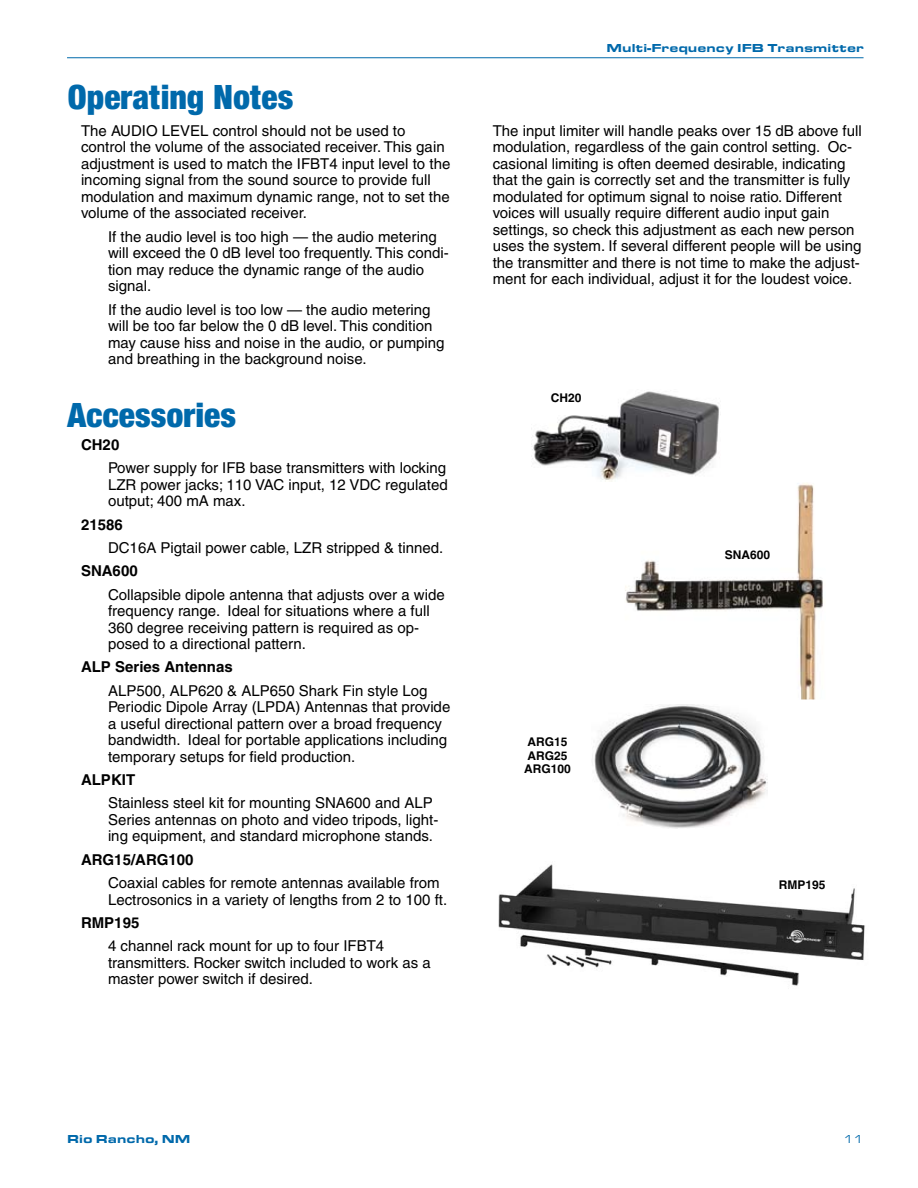
<style>
.page{position:relative;width:918px;height:1188px;background:#fff}
.page>*{position:absolute;margin:0;border:0;box-sizing:border-box;transform-origin:0 0}
.t1{font:900 condensed 36px "Sans";color:#0069ab}
.t2{font:15px/16.5px "Helvetica";color:#000}
.t3{font:700 15px "Helvetica";color:#000}
.t4{font:900 12px "Eurostile Extended";color:#0069ab}
.t5{font:700 12px/13.5px "Helvetica";color:#000}
.t6{font:12px "Eurostile Extended";color:#0069ab}
</style>
<div class="page">
<hr style="left:67px;top:57px;width:797px;height:1px;background:#0069ab">
<img style="left:532px;top:391px;width:187px;height:90px">
<img style="left:625px;top:483px;width:198px;height:216px">
<img style="left:592px;top:704px;width:175px;height:125px">
<img style="left:498px;top:864px;width:367px;height:122px">
<h1 class="t1" style="left:68px;top:75px;width:227px">Operating Notes</h1>
<p class="t2" style="left:81px;top:122px;width:371px">The AUDIO LEVEL control should not be used to control the volume of the associated receiver. This gain adjustment is used to match the IFBT4 input level to the incoming signal from the sound source to provide full modulation and maximum dynamic range, not to set the volume of the associated receiver.</p>
<p class="t2" style="left:108px;top:228px;width:342px">If the audio level is too high — the audio metering will exceed the 0 dB level too frequently. This condi&shy;tion may reduce the dynamic range of the audio signal.</p>
<p class="t2" style="left:108px;top:301px;width:338px">If the audio level is too low — the audio metering will be too far below the 0 dB level. This condition may cause hiss and noise in the audio, or pumping and breathing in the background noise.</p>
<h1 class="t1" style="left:68px;top:393px;width:170px">Accessories</h1>
<p class="t3" style="left:81px;top:436px;width:40px">CH20</p>
<p class="t2" style="left:108px;top:460px;width:341px;text-align:justify">Power supply for IFB base transmitters with locking LZR power jacks; 110 VAC input, 12 VDC regulated output; 400 mA max.</p>
<p class="t3" style="left:81px;top:515px;width:43px">21586</p>
<p class="t2" style="left:108px;top:539px;width:337px">DC16A Pigtail power cable, LZR stripped &amp; tinned.</p>
<p class="t3" style="left:81px;top:562px;width:58px">SNA600</p>
<p class="t2" style="left:108px;top:586px;width:338px">Collapsible dipole antenna that adjusts over a wide frequency range. Ideal for situations where a full 360 degree receiving pattern is required as op&shy;posed to a directional pattern.</p>
<p class="t3" style="left:81px;top:658px;width:153px">ALP Series Antennas</p>
<p class="t2" style="left:108px;top:682px;width:344px">ALP500, ALP620 &amp; ALP650 Shark Fin style Log Periodic Dipole Array (LPDA) Antennas that provide a useful directional pattern over a broad frequency bandwidth. Ideal for portable applications including temporary setups for field production.</p>
<p class="t3" style="left:81px;top:771px;width:56px">ALPKIT</p>
<p class="t2" style="left:108px;top:795px;width:332px">Stainless steel kit for mounting SNA600 and ALP<br>Series antennas on photo and video tripods, light&shy;ing equipment, and standard microphone stands.</p>
<p class="t3" style="left:81px;top:850px;width:114px">ARG15/ARG100</p>
<p class="t2" style="left:108px;top:875px;width:341px">Coaxial cables for remote antennas available from<br>Lectrosonics in a variety of lengths from 2 to 100 ft.</p>
<p class="t3" style="left:81px;top:914px;width:60px">RMP195</p>
<p class="t2" style="left:108px;top:938px;width:324px">4 channel rack mount for up to four IFBT4 transmitters. Rocker switch included to work as a master power switch if desired.</p>
<p class="t4" style="left:607px;top:41px;width:259px">Multi-Frequency IFB Transmitter</p>
<p class="t2" style="left:493px;top:122px;width:370px">The input limiter will handle peaks over 15 dB above full modulation, regardless of the gain control setting. Oc&shy;casional limiting is often deemed desirable, indicating that the gain is correctly set and the transmitter is fully modulated for optimum signal to noise ratio. Different voices will usually require different audio input gain settings, so check this adjustment as each new person uses the system. If several different people will be using the transmitter and there is not time to make the adjust&shy;ment for each individual, adjust it for the loudest voice.</p>
<p class="t5" style="left:551px;top:391px;width:32px">CH20</p>
<p class="t5" style="left:524px;top:735px;width:48px">ARG15<br>ARG25<br>ARG100</p>
<p class="t5" style="left:725px;top:548px;width:47px">SNA600</p>
<p class="t5" style="left:779px;top:878px;width:48px">RMP195</p>
<p class="t4" style="left:67px;top:1132px;width:125px">Rio Rancho, NM</p>
<p class="t6" style="left:844px;top:1133px;width:22px">11</p>
</div>
